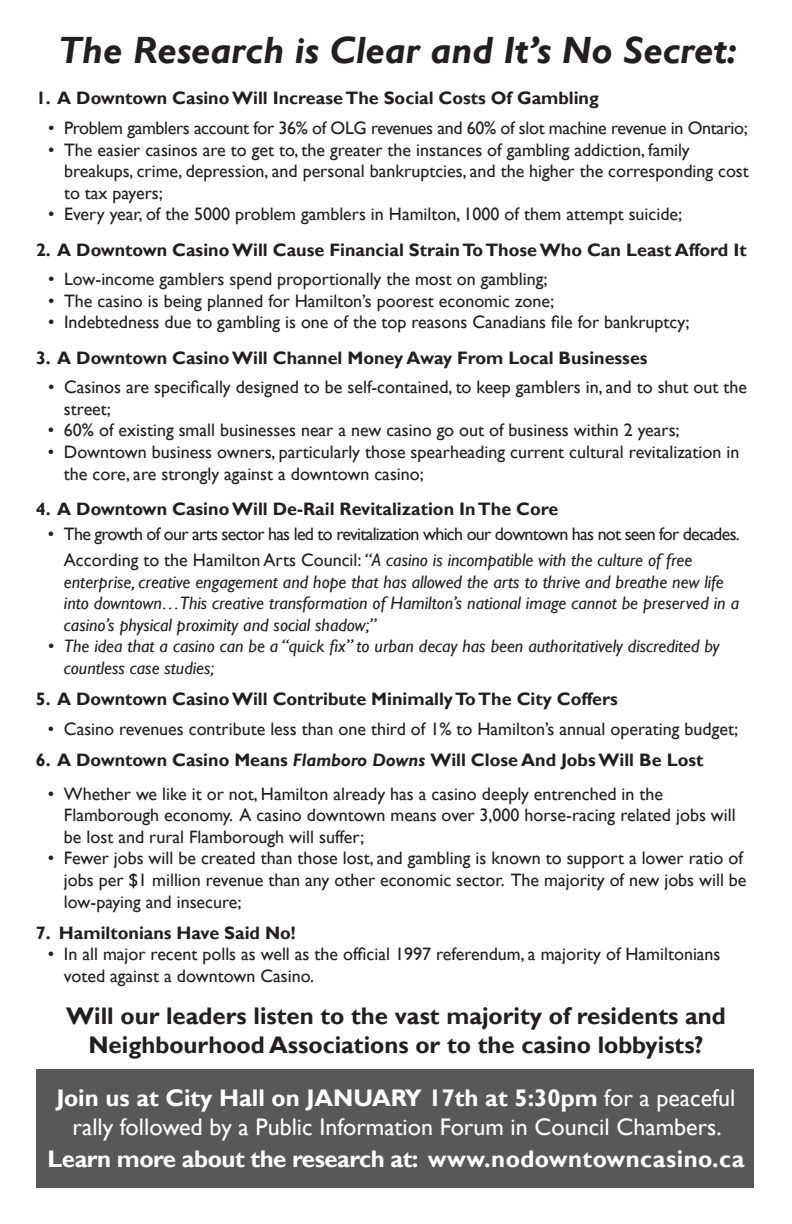
<style>
.page{position:relative;width:792px;height:1224px;background:#fff}
.page>*{position:absolute;margin:0;border:0;box-sizing:border-box;transform-origin:0 0}
.t1{font:italic 700 38px "Gill Sans";color:#231f20}
.t2{font:24px/28.8px "Gill Sans";color:#fff;text-align:center}
.t3{font:700 24px/28.8px "Gill Sans";color:#231f20;text-align:center}
.t4{font:700 24px "Gill Sans";letter-spacing:-.02em;color:#fff}
.t5{font:18px/21.6px "Gill Sans";color:#231f20}
.t6{font:700 18px "Gill Sans";color:#231f20}
.t7{font:italic 18px/21.6px "Gill Sans";color:#231f20}
.t8{font:18px/25.6px "Gill Sans";letter-spacing:-.04em;color:#231f20}
.t9{font:18px "Gill Sans";letter-spacing:-.02em;color:#231f20}
.s1{font-style:italic}
.s2{font-weight:700}
</style>
<div class="page">
<div style="left:36px;top:1069px;width:718px;height:119px;background:#57585a"></div>
<h1 class="t1" style="left:59px;top:28px;width:680px">The Research is Clear and It’s No Secret:</h1>
<p class="t6" style="left:36px;top:87px;width:564px">1. A Downtown Casino Will Increase The Social Costs Of Gambling</p>
<p class="t9" style="left:48px;top:117px;width:701px">• Problem gamblers account for 36% of OLG revenues and 60% of slot machine revenue in Ontario;</p>
<p class="t5" style="left:64px;top:139px;width:686px;text-indent:-16px">• The easier casinos are to get to, the greater the instances of gambling addiction, family breakups, crime, depression, and personal bankruptcies, and the higher the corresponding cost to tax payers;</p>
<p class="t5" style="left:48px;top:204px;width:636px">• Every year, of the 5000 problem gamblers in Hamilton, 1000 of them attempt suicide;</p>
<p class="t6" style="left:36px;top:239px;width:712px">2. A Downtown Casino Will Cause Financial Strain To Those Who Can Least Afford It</p>
<p class="t5" style="left:48px;top:269px;width:501px">• Low-income gamblers spend proportionally the most on gambling;</p>
<p class="t5" style="left:48px;top:290px;width:508px">• The casino is being planned for Hamilton’s poorest economic zone;</p>
<p class="t5" style="left:48px;top:312px;width:643px">• Indebtedness due to gambling is one of the top reasons Canadians file for bankruptcy;</p>
<p class="t6" style="left:36px;top:347px;width:613px">3. A Downtown Casino Will Channel Money Away From Local Businesses</p>
<p class="t5" style="left:64px;top:377px;width:685px;text-indent:-16px">• Casinos are specifically designed to be self-contained, to keep gamblers in, and to shut out the street;</p>
<p class="t5" style="left:48px;top:420px;width:633px">• 60% of existing small businesses near a new casino go out of business within 2 years;</p>
<p class="t5" style="left:64px;top:441px;width:677px;text-indent:-16px">• Downtown business owners, particularly those spearheading current cultural revitalization in the core, are strongly against a downtown casino;</p>
<p class="t6" style="left:36px;top:498px;width:524px">4. A Downtown Casino Will De-Rail Revitalization In The Core</p>
<p class="t8" style="left:64px;top:522px;width:677px;text-indent:-16px">• The growth of our arts sector has led to revitalization which our downtown has not seen for decades.<br>According to the Hamilton Arts Council: <span class="s1">“A casino is incompatible with the culture of free</span></p>
<p class="t7" style="left:64px;top:571px;width:677px">enterprise, creative engagement and hope that has allowed the arts to thrive and breathe new life into downtown…This creative transformation of Hamilton’s national image cannot be preserved in a casino’s physical proximity and social shadow;”</p>
<p class="t7" style="left:64px;top:636px;width:657px;text-indent:-16px">• The idea that a casino can be a “quick fix” to urban decay has been authoritatively discredited by countless case studies;</p>
<p class="t6" style="left:36px;top:688px;width:583px">5. A Downtown Casino Will Contribute Minimally To The City Coffers</p>
<p class="t5" style="left:48px;top:718px;width:692px">• Casino revenues contribute less than one third of 1% to Hamilton’s annual operating budget;</p>
<p class="t6" style="left:36px;top:749px;width:669px">6. A Downtown Casino Means <span class="s1">Flamboro Downs</span> Will Close And Jobs Will Be Lost</p>
<p class="t5" style="left:64px;top:783px;width:673px;text-indent:-16px">• Whether we like it or not, Hamilton already has a casino deeply entrenched in the<br>Flamborough economy. A casino downtown means over 3,000 horse-racing related jobs will be lost and rural Flamborough will suffer;</p>
<p class="t5" style="left:64px;top:848px;width:684px;text-indent:-16px">• Fewer jobs will be created than those lost, and gambling is known to support a lower ratio of jobs per $1 million revenue than any other economic sector. The majority of new jobs will be low-paying and insecure;</p>
<p class="t6" style="left:36px;top:922px;width:261px">7. Hamiltonians Have Said No!</p>
<p class="t5" style="left:64px;top:944px;width:658px;text-indent:-16px">• In all major recent polls as well as the official 1997 referendum, a majority of Hamiltonians voted against a downtown Casino.</p>
<h2 class="t3" style="left:66px;top:1003px;width:661px">Will our leaders listen to the vast majority of residents and<br>Neighbourhood Associations or to the casino lobbyists?</h2>
<h2 class="t2" style="left:57px;top:1084px;width:680px"><span class="s2">Join us at City Hall on JANUARY 17th at 5:30pm</span> for a peaceful rally followed by a Public Information Forum in Council Chambers.</h2>
<h2 class="t4" style="left:48px;top:1144px;width:698px">Learn more about the research at: www.nodowntowncasino.ca</h2>
</div>
